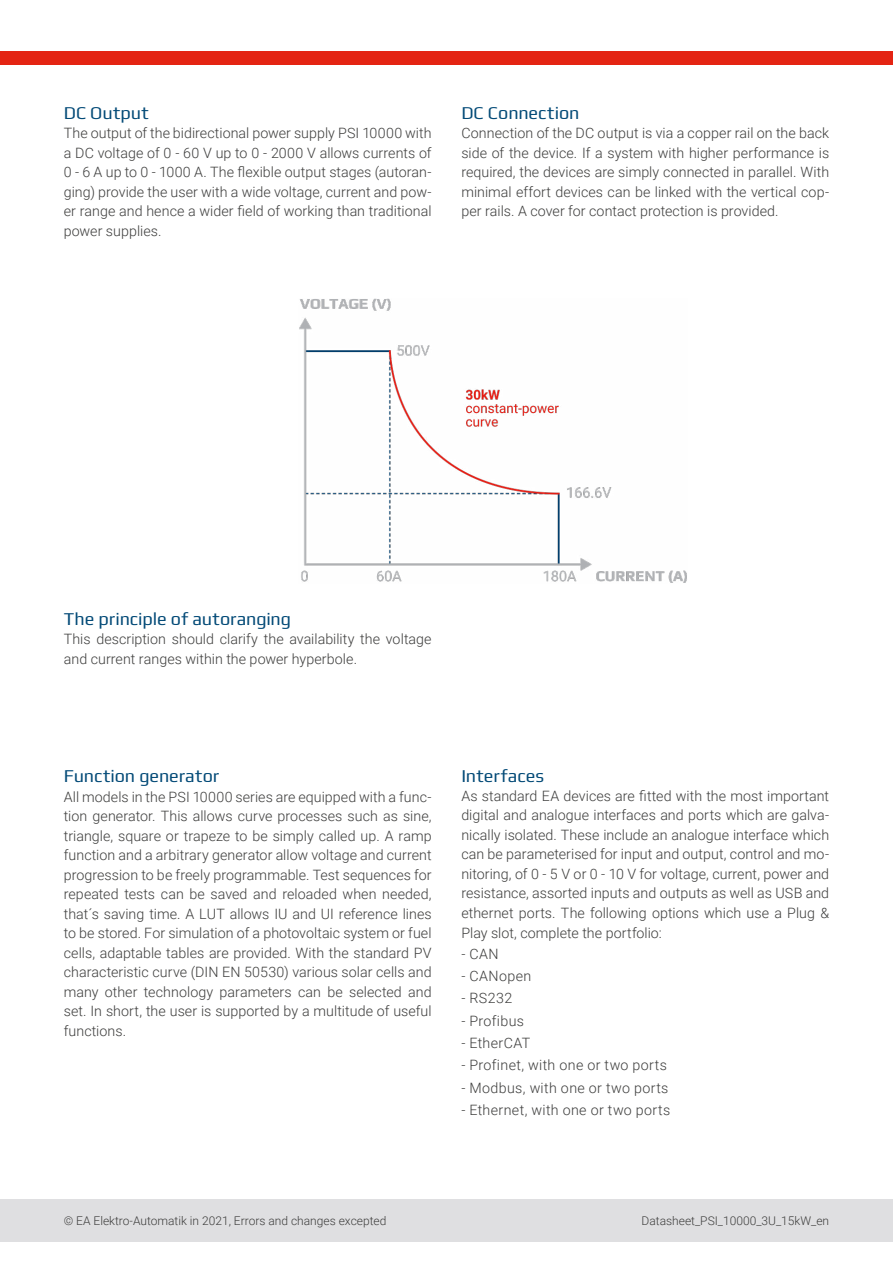
<style>
.page{position:relative;width:893px;height:1263px;background:#fff}
.page>*{position:absolute;margin:0;border:0;box-sizing:border-box;transform-origin:0 0}
.t1{font:18px "Play";letter-spacing:-.005em;color:#034a77}
.t2{font:300 14.25px/19.5px "Roboto";letter-spacing:.005em;color:#3d3d3c;text-align:justify}
.t3{font:300 14.25px "Roboto";letter-spacing:.025em;color:#3d3d3c}
.t4{font:300 14.25px "Roboto";letter-spacing:.03em;color:#3d3d3c}
.t5{font:300 12px "Roboto";color:#3d3d3c}
</style>
<div class="page">
<div style="left:0;top:1199px;width:893px;height:43px;background:#dfdfe1"></div>
<div style="left:0;top:52px;width:893px;height:13px;background:#e42413"></div>
<img style="left:299px;top:298px;width:388px;height:285px">
<p class="t1" style="left:64px;top:100px;width:86px">DC Output</p>
<p class="t2" style="left:64px;top:123px;width:369px">The output of the bidirectional power supply PSI 10000 with a DC voltage of 0 - 60 V up to 0 - 2000 V allows currents of 0 - 6 A up to 0 - 1000 A. The flexible output stages (autoran&shy;ging) provide the user with a wide voltage, current and pow&shy;er range and hence a wider field of working than traditional power supplies.</p>
<p class="t1" style="left:461px;top:100px;width:120px">DC Connection</p>
<p class="t2" style="left:461px;top:123px;width:369px">Connection of the DC output is via a copper rail on the back side of the device. If a system with higher performance is required, the devices are simply connected in parallel. With minimal effort devices can be linked with the vertical cop&shy;per rails. A cover for contact protection is provided.</p>
<p class="t1" style="left:64px;top:606px;width:229px">The principle of autoranging</p>
<p class="t2" style="left:64px;top:629px;width:369px">This description should clarify the availability the voltage and current ranges within the power hyperbole.</p>
<p class="t1" style="left:64px;top:764px;width:157px">Function generator</p>
<p class="t2" style="left:64px;top:786px;width:369px">All models in the PSI 10000 series are equipped with a func&shy;tion generator. This allows curve processes such as sine, triangle, square or trapeze to be simply called up. A ramp function and a arbitrary generator allow voltage and current progression to be freely programmable. Test sequences for repeated tests can be saved and reloaded when needed, that´s saving time. A LUT allows IU and UI reference lines to be stored. For simulation of a photovoltaic system or fuel cells, adaptable tables are provided. With the standard PV characteristic curve (DIN EN 50530) various solar cells and many other technology parameters can be selected and set. In short, the user is supported by a multitude of useful functions.</p>
<p class="t1" style="left:461px;top:764px;width:84px">Interfaces</p>
<p class="t2" style="left:461px;top:785px;width:369px">As standard EA devices are fitted with the most important digital and analogue interfaces and ports which are galva&shy;nically isolated. These include an analogue interface which can be parameterised for input and output, control and mo&shy;nitoring, of 0 - 5 V or 0 - 10 V for voltage, current, power and resistance, assorted inputs and outputs as well as USB and ethernet ports. The following options which use a Plug &amp; Play slot, complete the portfolio:</p>
<p class="t2" style="left:461px;top:943px;width:39px">- CAN</p>
<p class="t4" style="left:461px;top:966px;width:72px">- CANopen</p>
<p class="t2" style="left:461px;top:988px;width:53px">- RS232</p>
<p class="t2" style="left:461px;top:1010px;width:64px">- Profibus</p>
<p class="t3" style="left:461px;top:1033px;width:70px">- EtherCAT</p>
<p class="t3" style="left:461px;top:1055px;width:207px">- Profinet, with one or two ports</p>
<p class="t4" style="left:461px;top:1078px;width:209px">- Modbus, with one or two ports</p>
<p class="t3" style="left:461px;top:1100px;width:210px">- Ethernet, with one or two ports</p>
<p class="t5" style="left:64px;top:1212px;width:324px">© EA Elektro-Automatik in 2021, Errors and changes excepted</p>
<p class="t5" style="left:642px;top:1212px;width:189px">Datasheet_PSI_10000_3U_15kW_en</p>
</div>
